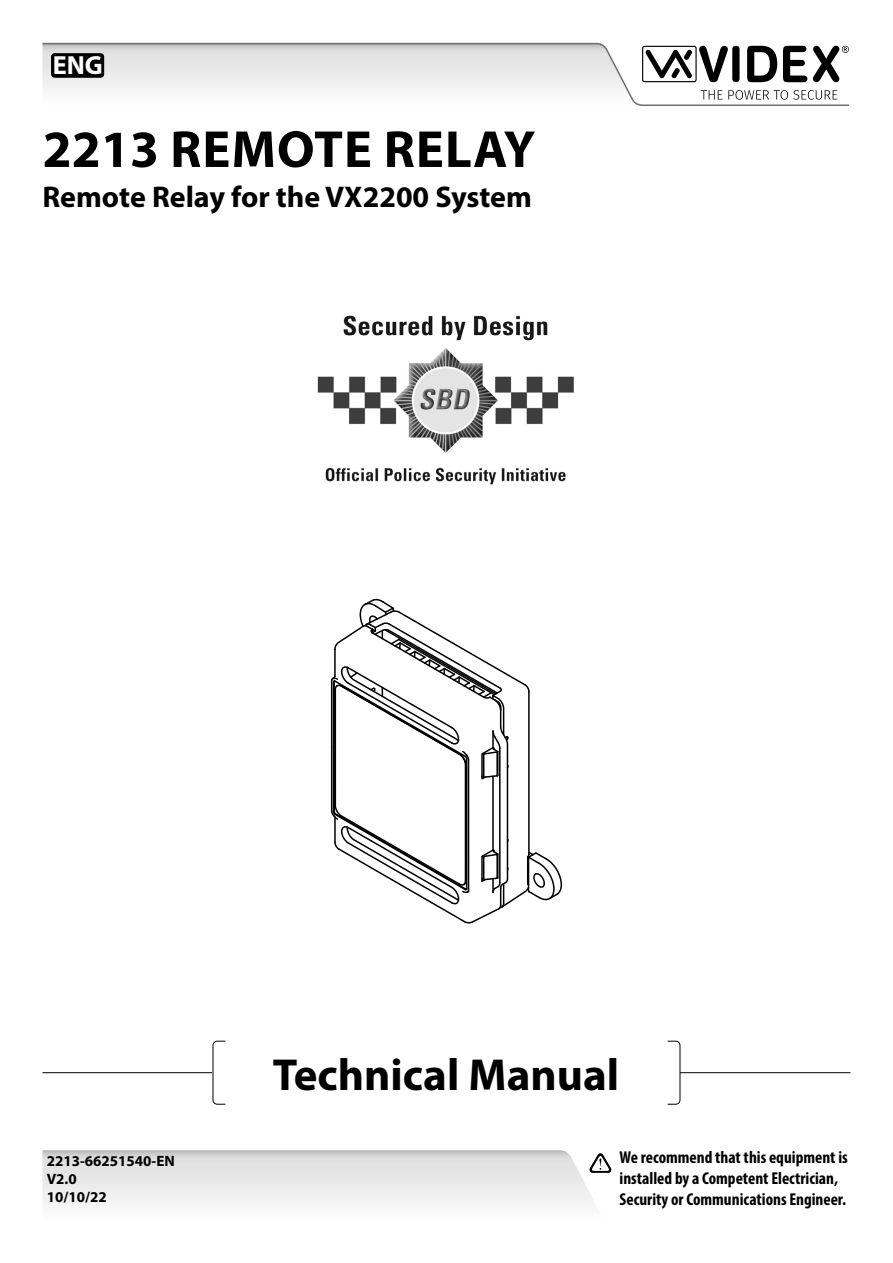
<style>
.page{position:relative;width:893px;height:1263px;background:#fff}
.page>*{position:absolute;margin:0;border:0;box-sizing:border-box;transform-origin:0 0}
.t1{font:700 52.5px "Myriad Pro";letter-spacing:.02em;color:#000}
.t2{font:700 45px "Myriad Pro";color:#000}
.t3{font:700 30px "Myriad Pro";color:#000}
.t4{font:700 26.25px "Myriad Pro";color:#fff}
.t5{font:700 condensed 17.25px/20.7px "Myriad Pro";color:#000}
.t6{font:700 15px/18px "Myriad Pro";color:#000}
</style>
<div class="page">
<svg style="left:43px;top:43px;width:806px;height:63px"></svg>
<svg style="left:642px;top:46px;width:86px;height:36px"></svg>
<div style="left:732px;top:46px;width:8px;height:36px;background:#000;border-radius:4px"></div>
<svg style="left:747px;top:46px;width:30px;height:36px"></svg>
<svg style="left:783px;top:46px;width:24px;height:36px"></svg>
<svg style="left:813px;top:46px;width:36px;height:36px"></svg>
<svg style="left:701px;top:90px;width:21px;height:10px"></svg>
<svg style="left:728px;top:90px;width:109px;height:10px"></svg>
<hr style="left:43px;top:1072px;width:807px;height:1px;background:#000">
<div style="left:213px;top:1030px;width:467px;height:85px;background:#fff"></div>
<svg style="left:667px;top:1040px;width:14px;height:65px"></svg>
<svg style="left:212px;top:1040px;width:14px;height:65px"></svg>
<img style="left:317px;top:315px;width:257px;height:170px">
<svg style="left:330px;top:598px;width:231px;height:326px"></svg>
<div style="left:51px;top:53px;width:53px;height:25px;background:#000;border-radius:4px"></div>
<svg style="left:43px;top:1150px;width:568px;height:53px"></svg>
<h3 class="t4" style="left:53px;top:48px;width:52px">ENG</h3>
<h1 class="t1" style="left:43px;top:115px;width:494px">2213 REMOTE RELAY</h1>
<h3 class="t3" style="left:43px;top:178px;width:491px">Remote Relay for the VX2200 System</h3>
<p class="t6" style="left:47px;top:1151px;width:129px">2213-66251540-EN<br>V2.0<br>10/10/22</p>
<h2 class="t2" style="left:273px;top:1045px;width:348px">Technical Manual</h2>
<p class="t5" style="left:620px;top:1147px;width:230px">We recommend that this equipment is installed by a Competent Electrician,<br>Security or Communications Engineer.</p>
</div>
